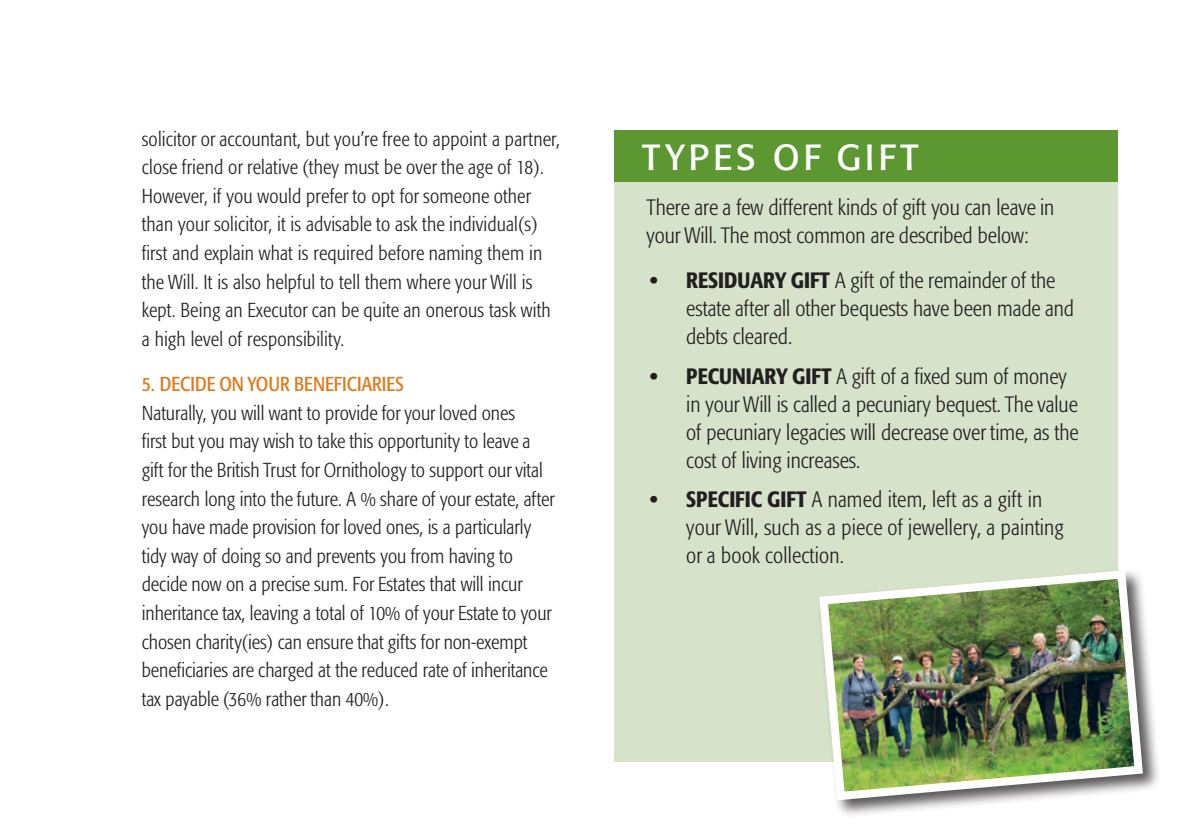
<style>
.page{position:relative;width:1191px;height:840px;background:#fff}
.page>*{position:absolute;margin:0;border:0;box-sizing:border-box;transform-origin:0 0}
.t1{font:36px "Formata BQ";letter-spacing:.1em;color:#fff}
.t2{font:300 condensed 22px/28px "Formata BQ";color:#231f20}
.t3{font:300 condensed 20px/28.6px "Formata BQ";color:#231f20}
.t4{font:condensed 20px "Formata BQ";color:#de791b}
.s1{font-weight:500}
</style>
<div class="page">
<div style="left:614px;top:130px;width:503px;height:632px;background:#d6e3ca"></div>
<div style="left:614px;top:130px;width:503px;height:51px;background:#5c9731"></div>
<div style="left:817px;top:567px;width:344px;height:251px;background:#231f20;opacity:.75"></div>
<img style="left:817px;top:565px;width:330px;height:239px">
<p class="t3" style="left:142px;top:124px;width:419px">solicitor or accountant, but you’re free to appoint a partner, close friend or relative (they must be over the age of 18).<br>However, if you would prefer to opt for someone other than your solicitor, it is advisable to ask the individual(s) first and explain what is required before naming them in the Will. It is also helpful to tell them where your Will is kept. Being an Executor can be quite an onerous task with a high level of responsibility.</p>
<p class="t4" style="left:142px;top:372px;width:263px">5. DECIDE ON YOUR BENEFICIARIES</p>
<p class="t3" style="left:142px;top:398px;width:415px">Naturally, you will want to provide for your loved ones<br>first but you may wish to take this opportunity to leave a gift for the British Trust for Ornithology to support our vital research long into the future. A % share of your estate, after you have made provision for loved ones, is a particularly tidy way of doing so and prevents you from having to decide now on a precise sum. For Estates that will incur inheritance tax, leaving a total of 10% of your Estate to your chosen charity(ies) can ensure that gifts for non-exempt beneficiaries are charged at the reduced rate of inheritance tax payable (36% rather than 40%).</p>
<p class="t1" style="left:642px;top:136px;width:278px">TYPES OF GIFT</p>
<p class="t2" style="left:646px;top:194px;width:409px">There are a few different kinds of gift you can leave in your Will. The most common are described below:</p>
<p class="t2" style="left:686px;top:267px;width:389px;text-indent:-36px"><span class="s1">• RESIDUARY GIFT</span> A gift of the remainder of the estate after all other bequests have been made and debts cleared.</p>
<p class="t2" style="left:686px;top:362px;width:394px;text-indent:-36px"><span class="s1">• PECUNIARY GIFT</span> A gift of a fixed sum of money in your Will is called a pecuniary bequest. The value of pecuniary legacies will decrease over time, as the cost of living increases.</p>
<p class="t2" style="left:686px;top:485px;width:379px;text-indent:-36px"><span class="s1">• SPECIFIC GIFT</span> A named item, left as a gift in your Will, such as a piece of jewellery, a painting or a book collection.</p>
</div>
